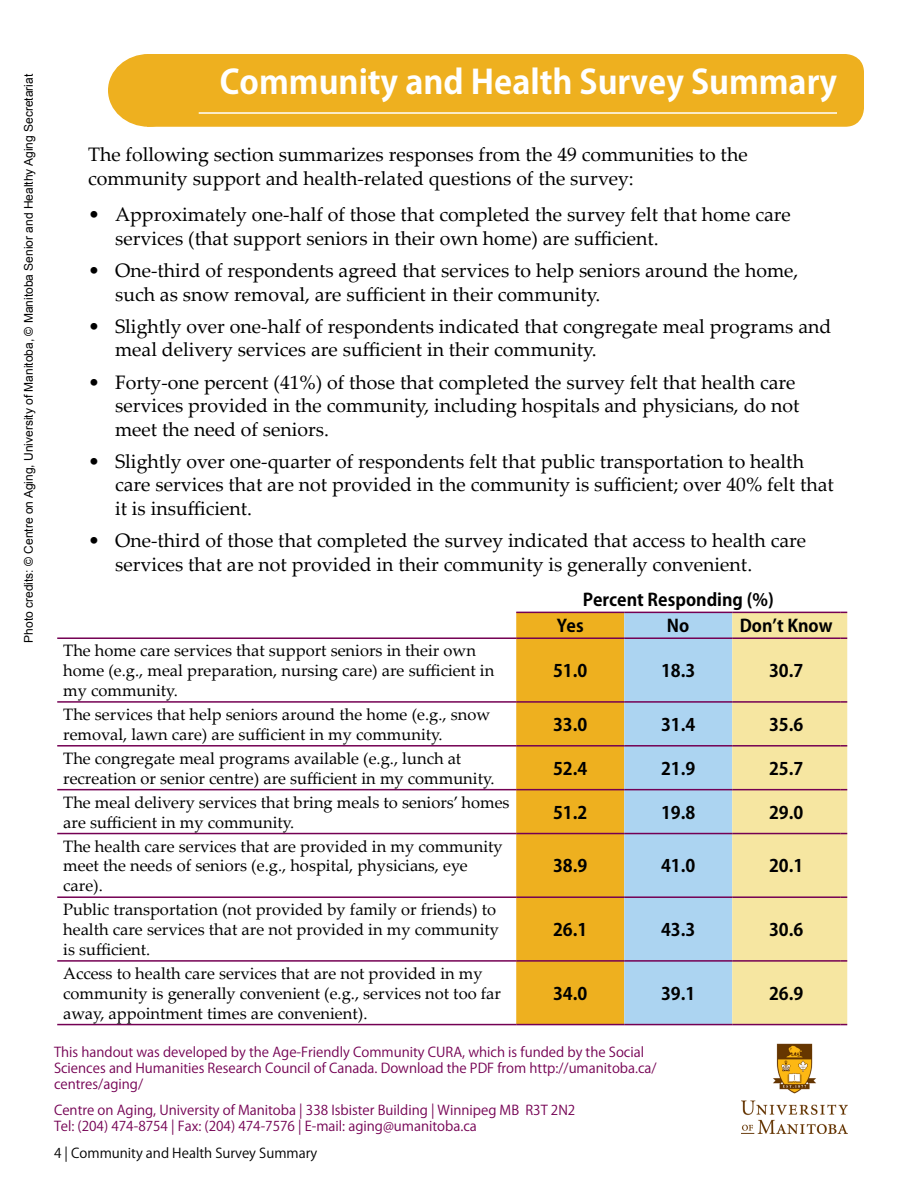
<style>
.page{position:relative;width:918px;height:1188px;background:#fff}
.page>*{position:absolute;margin:0;border:0;box-sizing:border-box;transform-origin:0 0}
.t1{font:700 33px "Koz Go Pro";color:#fff}
.t2{font:19.5px/23.4px "Palatino Linotype";color:#000}
.t3{font:700 17.25px/25.8px "Koz Go Pro";color:#000}
.t4{font:16.5px/19.8px "Palatino Linotype";color:#000}
.t5{font:13.5px/16.2px "Koz Go Pro";color:#740053}
.t6{font:13.5px "Koz Go Pro";color:#000}
.t7{font:12px "Arial";color:#000}
</style>
<div class="page">
<img style="left:741px;top:1044px;width:106px;height:90px">
<div style="left:516px;top:613px;width:108px;height:411px;background:#eeb01f"></div>
<div style="left:624px;top:613px;width:108px;height:411px;background:#acd4f1"></div>
<hr style="left:57px;top:637px;width:459px;height:2px;background:#740053">
<hr style="left:516px;top:637px;width:108px;height:2px;background:#740053">
<hr style="left:624px;top:637px;width:108px;height:2px;background:#740053">
<hr style="left:57px;top:701px;width:459px;height:2px;background:#740053">
<hr style="left:516px;top:701px;width:108px;height:2px;background:#740053">
<hr style="left:624px;top:701px;width:108px;height:2px;background:#740053">
<hr style="left:57px;top:745px;width:459px;height:2px;background:#740053">
<hr style="left:516px;top:745px;width:108px;height:2px;background:#740053">
<hr style="left:624px;top:745px;width:108px;height:2px;background:#740053">
<hr style="left:57px;top:789px;width:459px;height:1px;background:#740053">
<hr style="left:516px;top:789px;width:108px;height:1px;background:#740053">
<hr style="left:624px;top:789px;width:108px;height:1px;background:#740053">
<hr style="left:57px;top:833px;width:459px;height:1px;background:#740053">
<hr style="left:516px;top:833px;width:108px;height:1px;background:#740053">
<hr style="left:624px;top:833px;width:108px;height:1px;background:#740053">
<hr style="left:57px;top:896px;width:459px;height:2px;background:#740053">
<hr style="left:516px;top:896px;width:108px;height:2px;background:#740053">
<hr style="left:624px;top:896px;width:108px;height:2px;background:#740053">
<hr style="left:57px;top:960px;width:459px;height:2px;background:#740053">
<hr style="left:516px;top:960px;width:108px;height:2px;background:#740053">
<hr style="left:624px;top:960px;width:108px;height:2px;background:#740053">
<hr style="left:57px;top:1024px;width:459px;height:1px;background:#740053">
<hr style="left:516px;top:1024px;width:108px;height:1px;background:#740053">
<hr style="left:624px;top:1024px;width:108px;height:1px;background:#740053">
<hr style="left:516px;top:612px;width:108px;height:1px;background:#740053">
<hr style="left:624px;top:612px;width:108px;height:1px;background:#740053">
<div style="left:732px;top:612px;width:115px;height:413px;background:#f6e6a1"></div>
<div style="left:155px;top:54px;width:709px;height:73px;background:#eeb01f"></div>
<div style="left:109px;top:55px;width:79px;height:71px;background:#eeb01f;border-radius:50%"></div>
<div style="left:108px;top:54px;width:81px;height:73px;border:2px solid #eeb01f;border-radius:50%"></div>
<hr style="left:199px;top:112px;width:638px;height:2px;background:#fff">
<p class="t7" style="left:21px;top:643px;width:570px;rotate:-90deg">Photo credits: © Centre on Aging, University of Manitoba, © Manitoba Senior and Healthy Aging Secretariat</p>
<h1 class="t1" style="left:220px;top:61px;width:619px">Community and Health Survey Summary</h1>
<p class="t2" style="left:88px;top:142px;width:661px">The following section summarizes responses from the 49 communities to the community support and health-related questions of the survey:</p>
<p class="t2" style="left:115px;top:202px;width:677px;text-indent:-27px">• Approximately one-half of those that completed the survey felt that home care services (that support seniors in their own home) are sufficient.</p>
<p class="t2" style="left:115px;top:258px;width:685px;text-indent:-27px">• One-third of respondents agreed that services to help seniors around the home, such as snow removal, are sufficient in their community.</p>
<p class="t2" style="left:115px;top:314px;width:718px;text-indent:-27px">• Slightly over one-half of respondents indicated that congregate meal programs and meal delivery services are sufficient in their community.</p>
<p class="t2" style="left:115px;top:370px;width:686px;text-indent:-27px">• Forty-one percent (41%) of those that completed the survey felt that health care services provided in the community, including hospitals and physicians, do not meet the need of seniors.</p>
<p class="t2" style="left:115px;top:449px;width:720px;text-indent:-27px">• Slightly over one-quarter of respondents felt that public transportation to health care services that are not provided in the community is sufficient; over 40% felt that it is insufficient.</p>
<p class="t2" style="left:115px;top:528px;width:693px;text-indent:-27px">• One-third of those that completed the survey indicated that access to health care services that are not provided in their community is generally convenient.</p>
<p class="t3" style="left:557px;top:588px;width:219px;text-indent:26px">Percent Responding (%)<br>Yes</p>
<p class="t3" style="left:667px;top:614px;width:24px">No</p>
<p class="t3" style="left:740px;top:614px;width:95px">Don’t Know</p>
<p class="t4" style="left:63px;top:640px;width:433px">The home care services that support seniors in their own home (e.g., meal preparation, nursing care) are sufficient in my community.</p>
<p class="t3" style="left:553px;top:659px;width:36px">51.0</p>
<p class="t3" style="left:661px;top:659px;width:36px">18.3</p>
<p class="t3" style="left:769px;top:659px;width:36px">30.7</p>
<p class="t4" style="left:63px;top:704px;width:428px">The services that help seniors around the home (e.g., snow removal, lawn care) are sufficient in my community.</p>
<p class="t3" style="left:553px;top:713px;width:36px">33.0</p>
<p class="t3" style="left:661px;top:713px;width:36px">31.4</p>
<p class="t3" style="left:769px;top:713px;width:36px">35.6</p>
<p class="t4" style="left:63px;top:748px;width:433px">The congregate meal programs available (e.g., lunch at recreation or senior centre) are sufficient in my community.</p>
<p class="t3" style="left:553px;top:757px;width:36px">52.4</p>
<p class="t3" style="left:661px;top:757px;width:36px">21.9</p>
<p class="t3" style="left:769px;top:757px;width:36px">25.7</p>
<p class="t4" style="left:63px;top:792px;width:448px">The meal delivery services that bring meals to seniors’ homes are sufficient in my community.</p>
<p class="t3" style="left:553px;top:800px;width:36px">51.2</p>
<p class="t3" style="left:661px;top:800px;width:36px">19.8</p>
<p class="t3" style="left:769px;top:800px;width:36px">29.0</p>
<p class="t4" style="left:63px;top:835px;width:441px">The health care services that are provided in my community meet the needs of seniors (e.g., hospital, physicians, eye care).</p>
<p class="t3" style="left:553px;top:854px;width:36px">38.9</p>
<p class="t3" style="left:661px;top:854px;width:36px">41.0</p>
<p class="t3" style="left:769px;top:854px;width:36px">20.1</p>
<p class="t4" style="left:63px;top:899px;width:437px">Public transportation (not provided by family or friends) to health care services that are not provided in my community is sufficient.</p>
<p class="t4" style="left:63px;top:963px;width:439px">Access to health care services that are not provided in my community is generally convenient (e.g., services not too far away, appointment times are convenient).</p>
<p class="t3" style="left:553px;top:918px;width:36px">26.1</p>
<p class="t3" style="left:661px;top:918px;width:36px">43.3</p>
<p class="t3" style="left:769px;top:918px;width:36px">30.6</p>
<p class="t3" style="left:553px;top:982px;width:36px">34.0</p>
<p class="t3" style="left:661px;top:982px;width:36px">39.1</p>
<p class="t3" style="left:769px;top:982px;width:36px">26.9</p>
<p class="t5" style="left:54px;top:1044px;width:604px">This handout was developed by the Age-Friendly Community CURA, which is funded by the Social<br>Sciences and Humanities Research Council of Canada. Download the PDF from http://umanitoba.ca/ centres/aging/</p>
<p class="t5" style="left:54px;top:1102px;width:523px">Centre on Aging, University of Manitoba | 338 Isbister Building | Winnipeg MB R3T 2N2<br>Tel: (204) 474-8754 | Fax: (204) 474-7576 | E-mail: aging@umanitoba.ca</p>
<p class="t6" style="left:54px;top:1145px;width:265px">4 | Community and Health Survey Summary</p>
</div>
